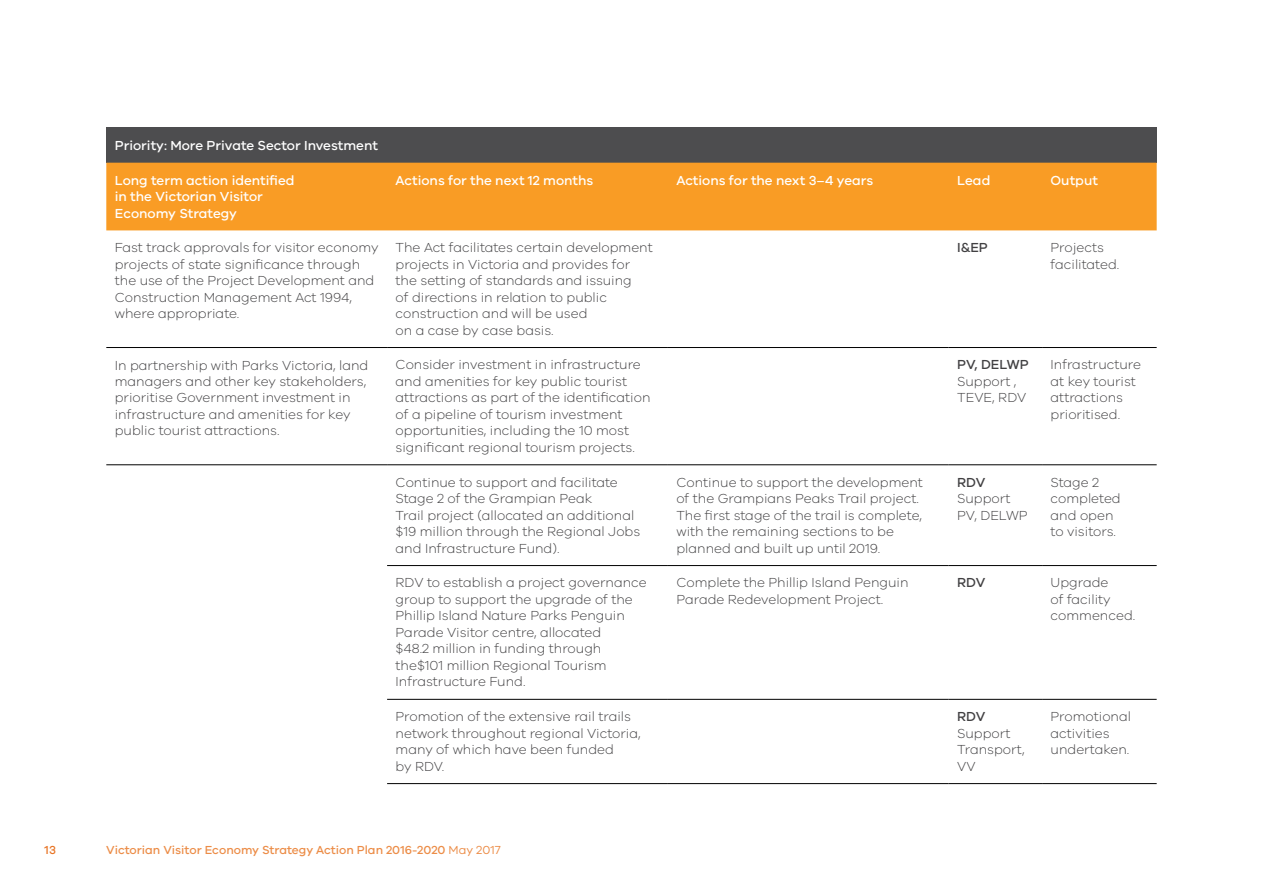
<style>
.page{position:relative;width:1263px;height:893px;background:#fff}
.page>*{position:absolute;margin:0;border:0;box-sizing:border-box;transform-origin:0 0}
.t1{font:300 13.5px/16.5px "VIC";color:#414042}
.t2{font:500 13.5px/16.5px "VIC";color:#fff}
.t3{font:500 13.5px "VIC";color:#414042}
.t4{font:500 12px "VIC";color:#ec8d48}
.t5{font:500 12px "VIC";color:#e87424}
.s1{font-weight:400}
</style>
<div class="page">
<div style="left:106px;top:128px;width:1051px;height:35px;background:#4d4d4f"></div>
<div style="left:106px;top:163px;width:1051px;height:67px;background:#f99c25"></div>
<hr style="left:106px;top:347px;width:281px;height:1px;background:#000">
<hr style="left:387px;top:347px;width:281px;height:1px;background:#000">
<hr style="left:668px;top:347px;width:281px;height:1px;background:#000">
<hr style="left:949px;top:347px;width:93px;height:1px;background:#000">
<hr style="left:1042px;top:347px;width:115px;height:1px;background:#000">
<hr style="left:106px;top:464px;width:281px;height:1px;background:#000">
<hr style="left:387px;top:464px;width:281px;height:1px;background:#000">
<hr style="left:668px;top:464px;width:281px;height:1px;background:#000">
<hr style="left:949px;top:464px;width:93px;height:1px;background:#000">
<hr style="left:1042px;top:464px;width:115px;height:1px;background:#000">
<hr style="left:387px;top:565px;width:281px;height:1px;background:#000">
<hr style="left:668px;top:565px;width:281px;height:1px;background:#000">
<hr style="left:949px;top:565px;width:93px;height:1px;background:#000">
<hr style="left:1042px;top:565px;width:115px;height:1px;background:#000">
<hr style="left:387px;top:699px;width:281px;height:1px;background:#000">
<hr style="left:668px;top:699px;width:281px;height:1px;background:#000">
<hr style="left:949px;top:699px;width:93px;height:1px;background:#000">
<hr style="left:1042px;top:699px;width:115px;height:1px;background:#000">
<hr style="left:387px;top:783px;width:281px;height:1px;background:#000">
<hr style="left:668px;top:783px;width:281px;height:1px;background:#000">
<hr style="left:949px;top:783px;width:93px;height:1px;background:#000">
<hr style="left:1042px;top:783px;width:115px;height:1px;background:#000">
<p class="t2" style="left:115px;top:136px;width:265px">Priority: More Private Sector Investment</p>
<p class="t2" style="left:115px;top:171px;width:181px">Long term action identified in the Victorian Visitor<br>Economy Strategy</p>
<p class="t2" style="left:396px;top:171px;width:199px">Actions for the next 12 months</p>
<p class="t2" style="left:676px;top:171px;width:198px">Actions for the next 3–4 years</p>
<p class="t2" style="left:957px;top:171px;width:35px">Lead</p>
<p class="t2" style="left:1050px;top:171px;width:49px">Output</p>
<p class="t1" style="left:115px;top:239px;width:265px">Fast track approvals for visitor economy projects of state significance through the use of the Project Development and Construction Management Act 1994, where appropriate.</p>
<p class="t1" style="left:396px;top:239px;width:259px">The Act facilitates certain development projects in Victoria and provides for the setting of standards and issuing<br>of directions in relation to public construction and will be used<br>on a case by case basis.</p>
<p class="t3" style="left:957px;top:240px;width:32px">I&amp;EP</p>
<p class="t1" style="left:1050px;top:239px;width:70px">Projects facilitated.</p>
<p class="t1" style="left:115px;top:356px;width:255px">In partnership with Parks Victoria, land managers and other key stakeholders, prioritise Government investment in infrastructure and amenities for key public tourist attractions.</p>
<p class="t1" style="left:396px;top:356px;width:256px">Consider investment in infrastructure and amenities for key public tourist attractions as part of the identification of a pipeline of tourism investment opportunities, including the 10 most significant regional tourism projects.</p>
<p class="t3" style="left:957px;top:357px;width:73px">PV, DELWP</p>
<p class="t1" style="left:1050px;top:356px;width:92px">Infrastructure at key tourist attractions prioritised.</p>
<p class="t1" style="left:957px;top:373px;width:71px">Support ,<br>TEVE, RDV</p>
<p class="t1" style="left:396px;top:473px;width:246px">Continue to support and facilitate Stage 2 of the Grampian Peak<br>Trail project (allocated an additional $19 million through the Regional Jobs and Infrastructure Fund).</p>
<p class="t1" style="left:676px;top:473px;width:248px">Continue to support the development of the Grampians Peaks Trail project.<br>The first stage of the trail is complete, with the remaining sections to be planned and built up until 2019.</p>
<p class="t3" style="left:957px;top:474px;width:30px">RDV</p>
<p class="t1" style="left:957px;top:490px;width:72px">Support<br>PV, DELWP</p>
<p class="t1" style="left:1050px;top:473px;width:72px">Stage 2 completed and open to visitors.</p>
<p class="t1" style="left:396px;top:574px;width:253px">RDV to establish a project governance group to support the upgrade of the Phillip Island Nature Parks Penguin Parade Visitor centre, allocated<br>$48.2 million in funding through the$101 million Regional Tourism Infrastructure Fund.</p>
<p class="t1" style="left:676px;top:574px;width:234px">Complete the Phillip Island Penguin<br>Parade Redevelopment Project.</p>
<p class="t3" style="left:957px;top:575px;width:30px">RDV</p>
<p class="t1" style="left:1050px;top:574px;width:86px">Upgrade<br>of facility commenced.</p>
<p class="t1" style="left:396px;top:708px;width:247px">Promotion of the extensive rail trails network throughout regional Victoria, many of which have been funded<br>by RDV.</p>
<p class="t3" style="left:957px;top:708px;width:30px">RDV</p>
<p class="t1" style="left:1050px;top:708px;width:82px">Promotional activities undertaken.</p>
<p class="t1" style="left:957px;top:724px;width:69px">Support<br>Transport,<br>VV</p>
<p class="t5" style="left:45px;top:843px;width:13px">13</p>
<p class="t4" style="left:106px;top:843px;width:396px">Victorian Visitor Economy Strategy Action Plan 2016-2020 <span class="s1">May 2017</span></p>
</div>
